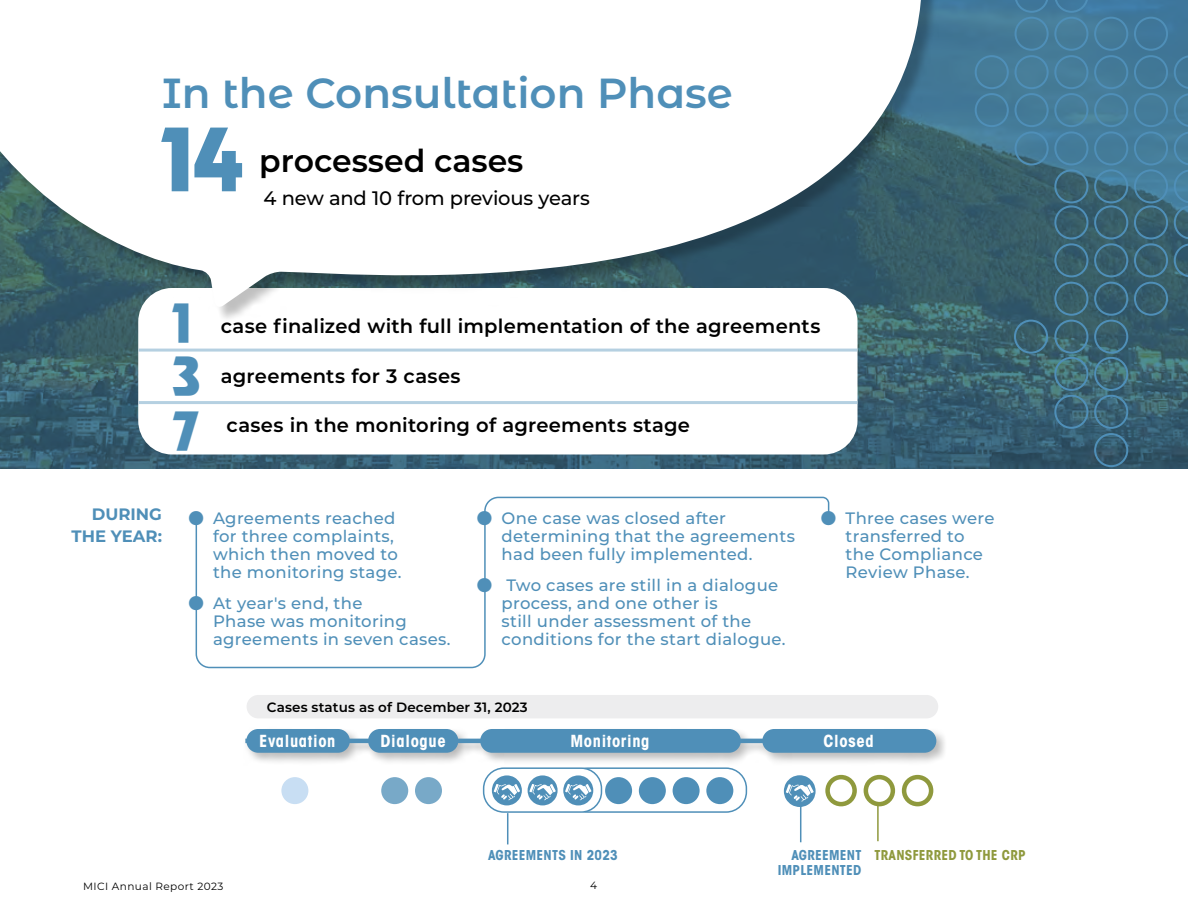
<style>
.page{position:relative;width:1188px;height:918px;background:#fff}
.page>*{position:absolute;margin:0;border:0;box-sizing:border-box;transform-origin:0 0}
.t1{font:78px "Revue Plain 001000";color:#4f8fb8}
.t2{font:46.5px "Revue Plain 001000";color:#4f8fb8}
.T1_TOP_BIG_INI{font:600 42px "Montserrat Alternates";color:#4f8fb8}
.t3{font:600 31.5px "Montserrat";color:#000}
.FVO_PARAGRA_VERDE_SHADE{font:600 19.5px "Montserrat";letter-spacing:.01em;color:#000}
.FVO_PARAGRA_VERDE_SHADE-2{font:500 19.5px "Montserrat";letter-spacing:-.01em;color:#000}
.t4{font:500 16.5px/18px "Montserrat";letter-spacing:.02em;color:#4f8fb8}
.TIMELINE_TEXTO_SOBRE_LINEA{font:700 condensed 16.5px "ITC Avant Garde Std";letter-spacing:.04em;color:#fff}
.TExt_Intro_despues_de_balloon{font:700 16.5px/22.5px "Montserrat";color:#4f8fb8;text-align:right}
.t5{font:700 condensed 13.5px/15px "ITC Avant Garde Std";letter-spacing:.02em;color:#4f8fb8;text-align:right}
.Figure_footer{font:600 13.5px "Montserrat";letter-spacing:.01em;color:#000}
.t6{font:700 condensed 13.5px "ITC Avant Garde Std";letter-spacing:.02em;color:#8f993d}
.t7{font:10.5px "Montserrat";letter-spacing:.04em;color:#000}
</style>
<div class="page">
<svg style="left:195px;top:496px;width:635px;height:173px"></svg>
<img style="left:0;top:0;width:1188px;height:469px">
<div style="left:138px;top:288px;width:720px;height:166px;background:#fff;border-radius:34px"></div>
<hr style="left:138px;top:401px;width:720px;height:3px;background:#b5d0e1">
<hr style="left:138px;top:349px;width:720px;height:3px;background:#b5d0e1">
<svg style="left:0;top:0;width:922px;height:326px"></svg>
<div style="left:1015px;top:17px;width:34px;height:34px;border:2px solid #4f8fb8;border-radius:50%"></div>
<div style="left:1054px;top:17px;width:34px;height:34px;border:2px solid #4f8fb8;border-radius:50%"></div>
<div style="left:1094px;top:17px;width:34px;height:34px;border:2px solid #4f8fb8;border-radius:50%"></div>
<div style="left:1134px;top:17px;width:34px;height:34px;border:2px solid #4f8fb8;border-radius:50%"></div>
<div style="left:1015px;top:55px;width:34px;height:34px;border:2px solid #4f8fb8;border-radius:50%"></div>
<div style="left:1094px;top:55px;width:34px;height:34px;border:2px solid #4f8fb8;border-radius:50%"></div>
<div style="left:1134px;top:55px;width:34px;height:34px;border:2px solid #4f8fb8;border-radius:50%"></div>
<div style="left:975px;top:55px;width:34px;height:34px;border:2px solid #4f8fb8;border-radius:50%"></div>
<div style="left:1015px;top:93px;width:34px;height:34px;border:2px solid #4f8fb8;border-radius:50%"></div>
<div style="left:1054px;top:93px;width:34px;height:34px;border:2px solid #4f8fb8;border-radius:50%"></div>
<div style="left:1134px;top:93px;width:34px;height:34px;border:2px solid #4f8fb8;border-radius:50%"></div>
<div style="left:975px;top:93px;width:34px;height:34px;border:2px solid #4f8fb8;border-radius:50%"></div>
<div style="left:1015px;top:131px;width:34px;height:35px;border:2px solid #4f8fb8;border-radius:50%"></div>
<div style="left:1054px;top:131px;width:34px;height:35px;border:2px solid #4f8fb8;border-radius:50%"></div>
<div style="left:1094px;top:131px;width:34px;height:35px;border:2px solid #4f8fb8;border-radius:50%"></div>
<div style="left:1134px;top:131px;width:34px;height:35px;border:2px solid #4f8fb8;border-radius:50%"></div>
<div style="left:1054px;top:169px;width:34px;height:34px;border:2px solid #4f8fb8;border-radius:50%"></div>
<div style="left:1094px;top:169px;width:34px;height:34px;border:2px solid #4f8fb8;border-radius:50%"></div>
<div style="left:1134px;top:169px;width:34px;height:34px;border:2px solid #4f8fb8;border-radius:50%"></div>
<div style="left:1054px;top:205px;width:34px;height:35px;border:2px solid #4f8fb8;border-radius:50%"></div>
<div style="left:1134px;top:205px;width:34px;height:35px;border:2px solid #4f8fb8;border-radius:50%"></div>
<div style="left:1094px;top:243px;width:34px;height:34px;border:2px solid #4f8fb8;border-radius:50%"></div>
<svg style="left:1174px;top:55px;width:14px;height:222px;background:#427793"></svg>
<div style="left:1134px;top:243px;width:34px;height:34px;border:2px solid #4f8fb8;border-radius:50%"></div>
<div style="left:1054px;top:282px;width:34px;height:34px;border:2px solid #4f8fb8;border-radius:50%"></div>
<div style="left:1094px;top:282px;width:34px;height:34px;border:2px solid #4f8fb8;border-radius:50%"></div>
<div style="left:1134px;top:282px;width:34px;height:34px;border:2px solid #4f8fb8;border-radius:50%"></div>
<div style="left:1054px;top:320px;width:34px;height:34px;border:2px solid #4f8fb8;border-radius:50%"></div>
<div style="left:1014px;top:320px;width:34px;height:34px;border:2px solid #4f8fb8;border-radius:50%"></div>
<div style="left:1094px;top:357px;width:34px;height:34px;border:2px solid #4f8fb8;border-radius:50%"></div>
<div style="left:1054px;top:395px;width:34px;height:34px;border:2px solid #4f8fb8;border-radius:50%"></div>
<div style="left:1094px;top:395px;width:34px;height:34px;border:2px solid #4f8fb8;border-radius:50%"></div>
<div style="left:1094px;top:433px;width:34px;height:34px;border:2px solid #4f8fb8;border-radius:50%"></div>
<svg style="left:1015px;top:0;width:73px;height:13px"></svg>
<div style="left:1054px;top:55px;width:34px;height:34px;border:2px solid #4f8fb8;border-radius:50%"></div>
<div style="left:1094px;top:93px;width:34px;height:34px;border:2px solid #4f8fb8;border-radius:50%"></div>
<div style="left:1094px;top:205px;width:34px;height:35px;border:2px solid #4f8fb8;border-radius:50%"></div>
<div style="left:1054px;top:243px;width:34px;height:34px;border:2px solid #4f8fb8;border-radius:50%"></div>
<div style="left:1094px;top:320px;width:34px;height:34px;border:2px solid #4f8fb8;border-radius:50%"></div>
<div style="left:1054px;top:357px;width:34px;height:34px;border:2px solid #4f8fb8;border-radius:50%"></div>
<div style="left:247px;top:695px;width:691px;height:23px;background:#ededee;border-radius:12px"></div>
<div style="left:567px;top:767px;width:180px;height:46px;border:2px solid #4f8fb8;border-radius:20px"></div>
<div style="left:484px;top:768px;width:117px;height:44px;background:#fff;border-radius:20px"></div>
<div style="left:483px;top:767px;width:119px;height:46px;border:2px solid #4f8fb8;border-radius:20px"></div>
<hr style="left:507px;top:813px;width:1px;height:31px;background:#4f8fb8">
<div style="left:281px;top:777px;width:27px;height:27px;background:#c8def3;border-radius:50%"></div>
<div style="left:415px;top:777px;width:27px;height:27px;background:#78a9c8;border-radius:50%"></div>
<div style="left:381px;top:777px;width:27px;height:27px;background:#78a9c8;border-radius:50%"></div>
<div style="left:605px;top:777px;width:27px;height:27px;background:#4f8fb8;border-radius:50%"></div>
<div style="left:673px;top:777px;width:27px;height:27px;background:#4f8fb8;border-radius:50%"></div>
<div style="left:639px;top:777px;width:27px;height:27px;background:#4f8fb8;border-radius:50%"></div>
<div style="left:706px;top:777px;width:27px;height:27px;background:#4f8fb8;border-radius:50%"></div>
<div style="left:243px;top:726px;width:705px;height:39px;background:#000;opacity:.27"></div>
<hr style="left:245px;top:739px;width:523px;height:4px;background:#4f8fb8">
<div style="left:246px;top:729px;width:104px;height:24px;background:#4f8fb8;border-radius:12px"></div>
<div style="left:368px;top:729px;width:90px;height:24px;background:#4f8fb8;border-radius:12px"></div>
<div style="left:480px;top:729px;width:261px;height:24px;background:#4f8fb8;border-radius:12px"></div>
<div style="left:762px;top:729px;width:174px;height:24px;background:#4f8fb8;border-radius:12px"></div>
<svg style="left:783px;top:775px;width:33px;height:35px"></svg>
<svg style="left:492px;top:775px;width:30px;height:30px"></svg>
<svg style="left:528px;top:775px;width:65px;height:30px"></svg>
<hr style="left:800px;top:806px;width:1px;height:36px;background:#4f8fb8">
<hr style="left:877px;top:806px;width:2px;height:35px;background:#8f993d">
<svg style="left:828px;top:777px;width:27px;height:27px"></svg>
<div style="left:825px;top:775px;width:32px;height:31px;border:4px solid #8f993d;border-radius:50%"></div>
<svg style="left:904px;top:777px;width:27px;height:27px"></svg>
<div style="left:902px;top:775px;width:31px;height:31px;border:4px solid #8f993d;border-radius:50%"></div>
<svg style="left:866px;top:777px;width:27px;height:27px"></svg>
<div style="left:864px;top:775px;width:31px;height:31px;border:4px solid #8f993d;border-radius:50%"></div>
<svg style="left:195px;top:511px;width:8px;height:14px"></svg>
<svg style="left:195px;top:596px;width:8px;height:14px"></svg>
<svg style="left:478px;top:511px;width:14px;height:14px"></svg>
<svg style="left:478px;top:578px;width:14px;height:14px"></svg>
<svg style="left:822px;top:510px;width:8px;height:15px"></svg>
<p class="T1_TOP_BIG_INI" style="left:162px;top:63px;width:573px">In the Consultation Phase</p>
<p class="t1" style="left:162px;top:108px;width:83px">14</p>
<p class="FVO_PARAGRA_VERDE_SHADE-2" style="left:264px;top:184px;width:328px">4 new and 10 from previous years</p>
<p class="t3" style="left:259px;top:138px;width:266px">processed cases</p>
<p class="t2" style="left:173px;top:293px;width:21px">1</p>
<p class="t2" style="left:173px;top:345px;width:29px">3</p>
<p class="t2" style="left:173px;top:401px;width:27px">7</p>
<p class="FVO_PARAGRA_VERDE_SHADE" style="left:221px;top:312px;width:601px">case finalized with full implementation of the agreements</p>
<p class="FVO_PARAGRA_VERDE_SHADE" style="left:221px;top:362px;width:241px">agreements for 3 cases</p>
<p class="FVO_PARAGRA_VERDE_SHADE" style="left:227px;top:411px;width:465px">cases in the monitoring of agreements stage</p>
<p class="TExt_Intro_despues_de_balloon" style="left:72px;top:502px;width:92px">DURING<br>THE YEAR:</p>
<p class="t4" style="left:502px;top:508px;width:295px">One case was closed after determining that the agreements had been fully implemented.</p>
<p class="t4" style="left:502px;top:576px;width:286px">Two cases are still in a dialogue process, and one other is<br>still under assessment of the conditions for the start dialogue.</p>
<p class="t4" style="left:213px;top:508px;width:190px">Agreements reached for three complaints, which then moved to the monitoring stage.</p>
<p class="t4" style="left:213px;top:594px;width:239px">At year's end, the<br>Phase was monitoring agreements in seven cases.</p>
<p class="Figure_footer" style="left:267px;top:697px;width:262px">Cases status as of December 31, 2023</p>
<p class="t4" style="left:846px;top:508px;width:150px">Three cases were transferred to the Compliance<br>Review Phase.</p>
<p class="TIMELINE_TEXTO_SOBRE_LINEA" style="left:259px;top:730px;width:78px">Evaluation</p>
<p class="TIMELINE_TEXTO_SOBRE_LINEA" style="left:381px;top:730px;width:67px">Dialogue</p>
<p class="TIMELINE_TEXTO_SOBRE_LINEA" style="left:570px;top:730px;width:81px">Monitoring</p>
<p class="TIMELINE_TEXTO_SOBRE_LINEA" style="left:824px;top:730px;width:52px">Closed</p>
<p class="t5" style="left:488px;top:847px;width:131px">AGREEMENTS IN 2023</p>
<p class="t5" style="left:778px;top:847px;width:85px">AGREEMENT<br>IMPLEMENTED</p>
<p class="t6" style="left:875px;top:846px;width:153px">TRANSFERRED TO THE CRP</p>
<p class="t7" style="left:83px;top:879px;width:142px">MICI Annual Report 2023</p>
<p class="t7" style="left:590px;top:878px;width:8px">4</p>
</div>
